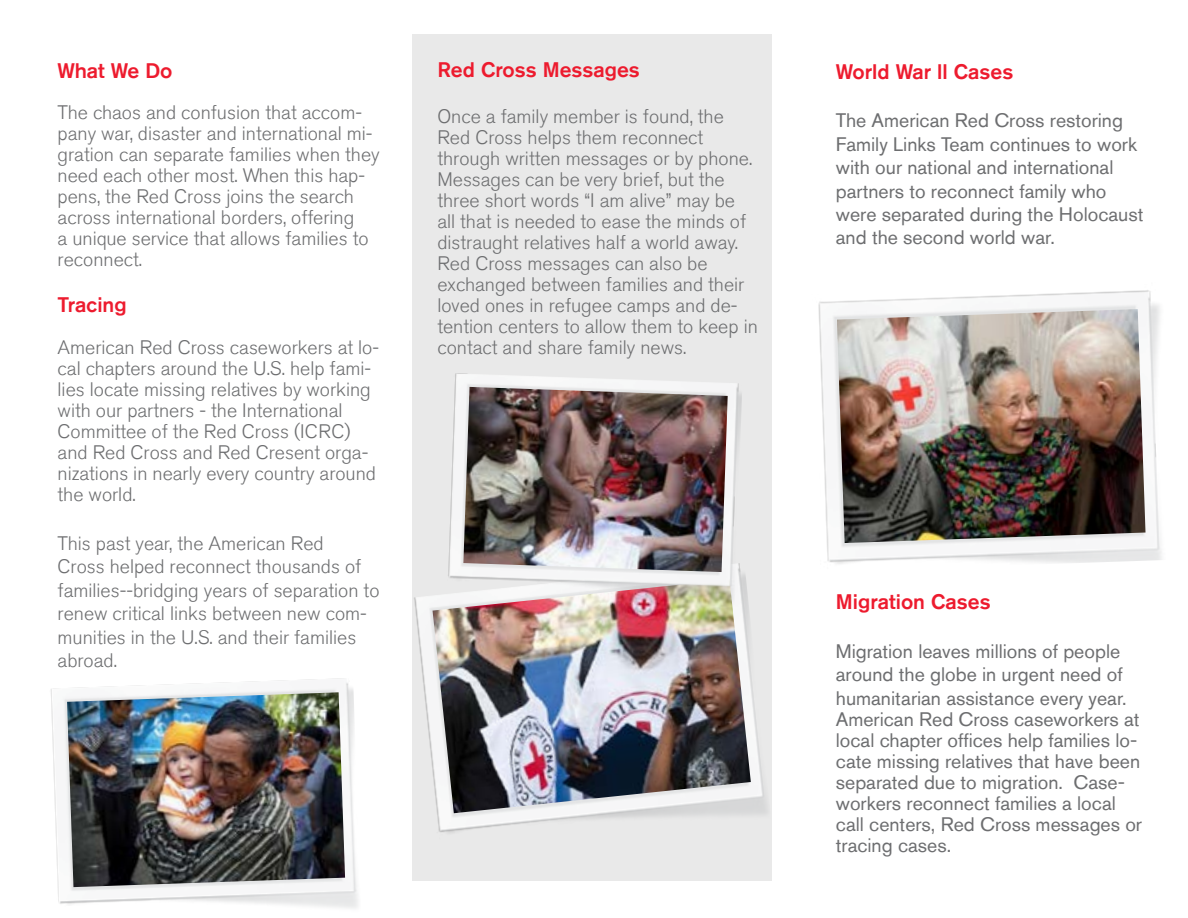
<style>
.page{position:relative;width:1188px;height:918px;background:#fff}
.page>*{position:absolute;margin:0;border:0;box-sizing:border-box;transform-origin:0 0}
.t1{font:500 21px "Akzidenz Grotesk Std";color:#ed1b2e}
.t2{font:300 19.5px/21px "Akzidenz Grotesk Std";color:#6d6e70}
.t3{font:19.5px/23.4px "Akzidenz Grotesk Std";color:#6d6e70}
</style>
<div class="page">
<div style="left:412px;top:34px;width:359px;height:846px;background:#e9e9e9"></div>
<img style="left:50px;top:678px;width:308px;height:231px">
<img style="left:67px;top:692px;width:278px;height:195px">
<img style="left:414px;top:574px;width:354px;height:259px">
<img style="left:433px;top:579px;width:318px;height:234px">
<img style="left:446px;top:373px;width:296px;height:234px">
<img style="left:463px;top:387px;width:265px;height:185px">
<img style="left:818px;top:290px;width:344px;height:274px">
<img style="left:837px;top:309px;width:309px;height:234px">
<p class="t1" style="left:58px;top:58px;width:116px">What We Do</p>
<p class="t1" style="left:437px;top:57px;width:204px">Red Cross Messages</p>
<p class="t2" style="left:437px;top:106px;width:322px">Once a family member is found, the Red Cross helps them reconnect through written messages or by phone.<br>Messages can be very brief, but the three short words “I am alive” may be<br>all that is needed to ease the minds of distraught relatives half a world away.<br>Red Cross messages can also be exchanged between families and their loved ones in refugee camps and de&shy;tention centers to allow them to keep in contact and share family news.</p>
<p class="t2" style="left:58px;top:102px;width:324px">The chaos and confusion that accom&shy;pany war, disaster and international mi&shy;gration can separate families when they need each other most. When this hap&shy;pens, the Red Cross joins the search across international borders, offering<br>a unique service that allows families to reconnect.</p>
<p class="t1" style="left:58px;top:292px;width:71px">Tracing</p>
<p class="t2" style="left:58px;top:338px;width:323px">American Red Cross caseworkers at lo&shy;cal chapters around the U.S. help fami&shy;lies locate missing relatives by working with our partners - the International Committee of the Red Cross (ICRC) and Red Cross and Red Cresent orga&shy;nizations in nearly every country around the world.</p>
<p class="t2" style="left:58px;top:532px;width:323px;line-height:23.4px">This past year, the American Red<br>Cross helped reconnect thousands of families--bridging years of separation to renew critical links between new com&shy;munities in the U.S. and their families abroad.</p>
<p class="t1" style="left:836px;top:59px;width:179px">World War ll Cases</p>
<p class="t3" style="left:836px;top:109px;width:309px">The American Red Cross restoring Family Links Team continues to work with our national and international partners to reconnect family who were separated during the Holocaust and the second world war.</p>
<p class="t1" style="left:836px;top:589px;width:156px">Migration Cases</p>
<p class="t3" style="left:836px;top:639px;width:292px">Migration leaves millions of people around the globe in urgent need of humanitarian assistance every year.</p>
<p class="t3" style="left:836px;top:708px;width:308px;line-height:21px">American Red Cross caseworkers at local chapter offices help families lo&shy;cate missing relatives that have been separated due to migration. Case&shy;workers reconnect families a local call centers, Red Cross messages or tracing cases.</p>
</div>
